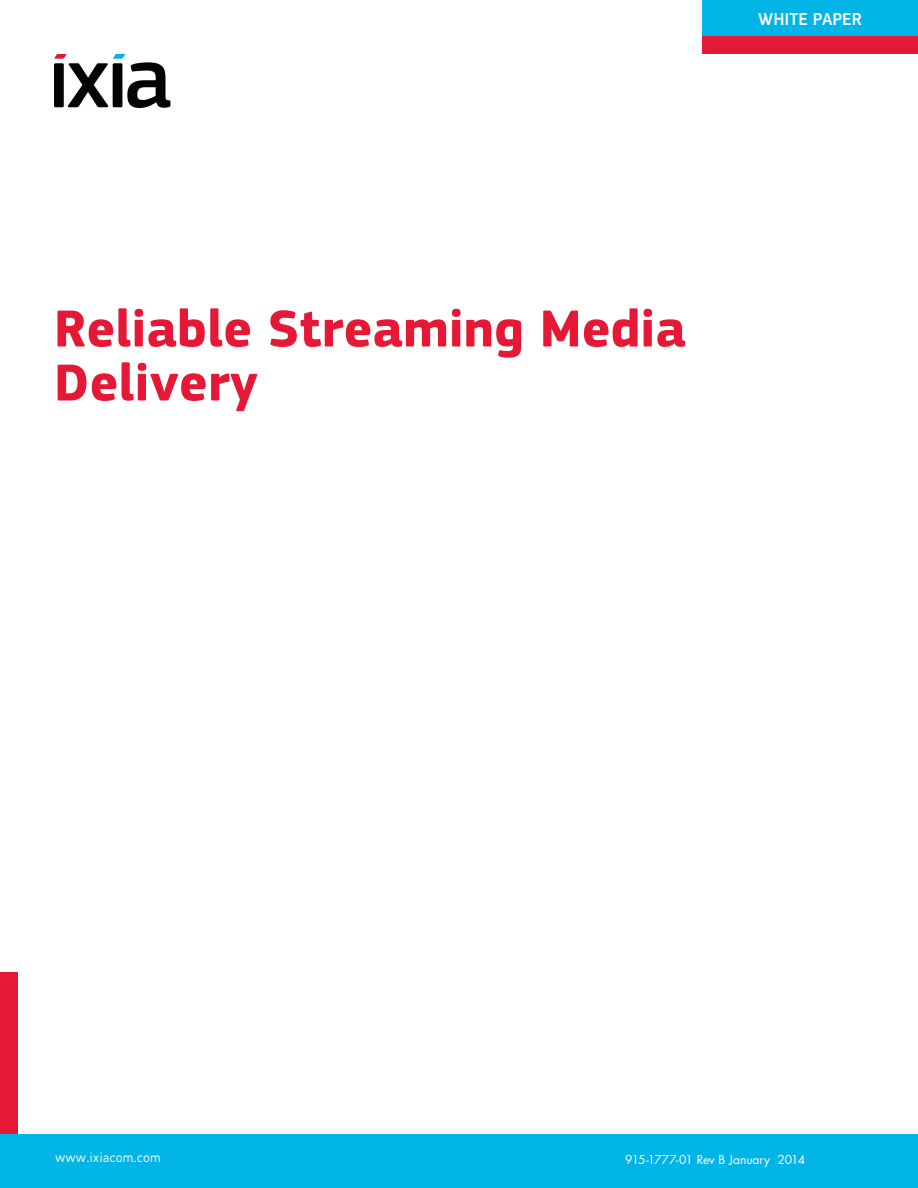
<style>
.page{position:relative;width:918px;height:1188px;background:#fff}
.page>*{position:absolute;margin:0;border:0;box-sizing:border-box;transform-origin:0 0}
.t1{font:700 54px/54px "PF Square Sans Pro";color:#e51836}
.t2{font:500 18px "PF Square Sans Pro";color:#fff}
.t3{font:13.5px "Aaux Pro OT";color:#fff}
.t4{font:12px "Futura";color:#fff}
</style>
<div class="page">
<div style="left:0;top:1134px;width:918px;height:54px;background:#00b5e6"></div>
<svg style="left:54px;top:54px;width:116px;height:54px"></svg>
<div style="left:702px;top:0;width:216px;height:36px;background:#00b5e6"></div>
<div style="left:702px;top:36px;width:216px;height:18px;background:#e51836"></div>
<div style="left:0;top:972px;width:18px;height:162px;background:#e51836"></div>
<p class="t2" style="left:758px;top:8px;width:105px">WHITE PAPER</p>
<p class="t1" style="left:54px;top:303px;width:634px">Reliable Streaming Media<br>Delivery</p>
<p class="t3" style="left:55px;top:1149px;width:107px">www.ixiacom.com</p>
<p class="t4" style="left:625px;top:1152px;width:182px">915-1777-01 Rev B January 2014</p>
</div>
